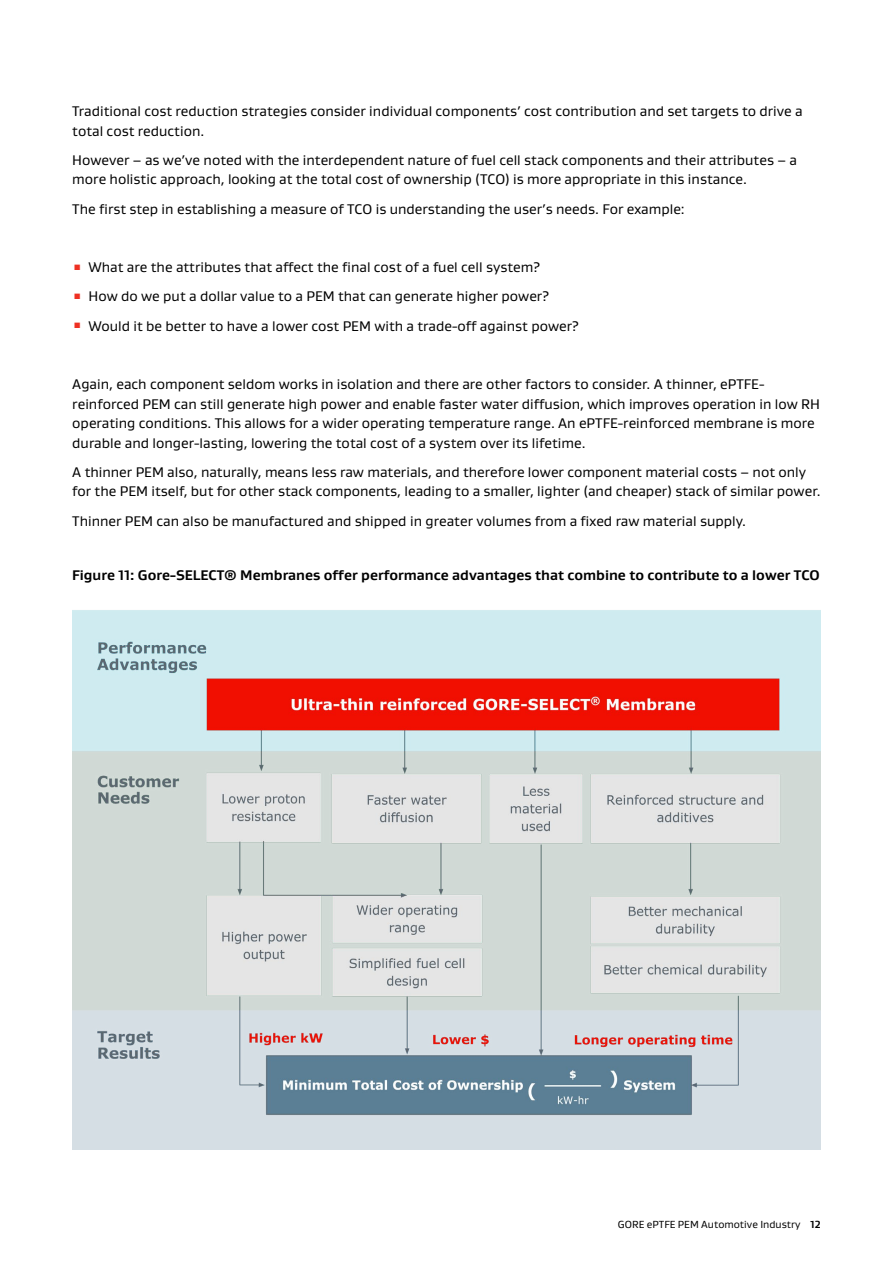
<style>
.page{position:relative;width:893px;height:1263px;background:#fff}
.page>*{position:absolute;margin:0;border:0;box-sizing:border-box;transform-origin:0 0}
.t1{font:14.25px/19.5px "Gore Gustan";color:#000}
.t2{font:700 14.25px "Gore Gustan";color:#000}
.t3{font:10.5px "Gore Gustan";color:#000}
.s1{font-weight:700}
</style>
<div class="page">
<img style="left:72px;top:610px;width:749px;height:539px">
<p class="t1" style="left:72px;top:101px;width:732px">Traditional cost reduction strategies consider individual components’ cost contribution and set targets to drive a total cost reduction.</p>
<p class="t1" style="left:72px;top:150px;width:726px">However – as we’ve noted with the interdependent nature of fuel cell stack components and their attributes – a more holistic approach, looking at the total cost of ownership (TCO) is more appropriate in this instance.</p>
<p class="t1" style="left:72px;top:199px;width:614px">The first step in establishing a measure of TCO is understanding the user’s needs. For example:</p>
<p class="t1" style="left:72px;top:257px;width:469px"><sup>▪</sup> What are the attributes that affect the final cost of a fuel cell system?</p>
<p class="t1" style="left:72px;top:286px;width:478px"><sup>▪</sup> How do we put a dollar value to a PEM that can generate higher power?</p>
<p class="t1" style="left:72px;top:316px;width:508px"><sup>▪</sup> Would it be better to have a lower cost PEM with a trade-off against power?</p>
<p class="t1" style="left:72px;top:374px;width:749px">Again, each component seldom works in isolation and there are other factors to consider. A thinner, ePTFE&shy;reinforced PEM can still generate high power and enable faster water diffusion, which improves operation in low RH operating conditions. This allows for a wider operating temperature range. An ePTFE-reinforced membrane is more durable and longer-lasting, lowering the total cost of a system over its lifetime.</p>
<p class="t1" style="left:72px;top:462px;width:750px">A thinner PEM also, naturally, means less raw materials, and therefore lower component material costs – not only for the PEM itself, but for other stack components, leading to a smaller, lighter (and cheaper) stack of similar power.</p>
<p class="t1" style="left:72px;top:511px;width:675px">Thinner PEM can also be manufactured and shipped in greater volumes from a fixed raw material supply.</p>
<p class="t2" style="left:72px;top:565px;width:749px">Figure 11: Gore-SELECT® Membranes offer performance advantages that combine to contribute to a lower TCO</p>
<p class="t3" style="left:618px;top:1217px;width:204px">GORE ePTFE PEM Automotive Industry <span class="s1">12</span></p>
</div>
